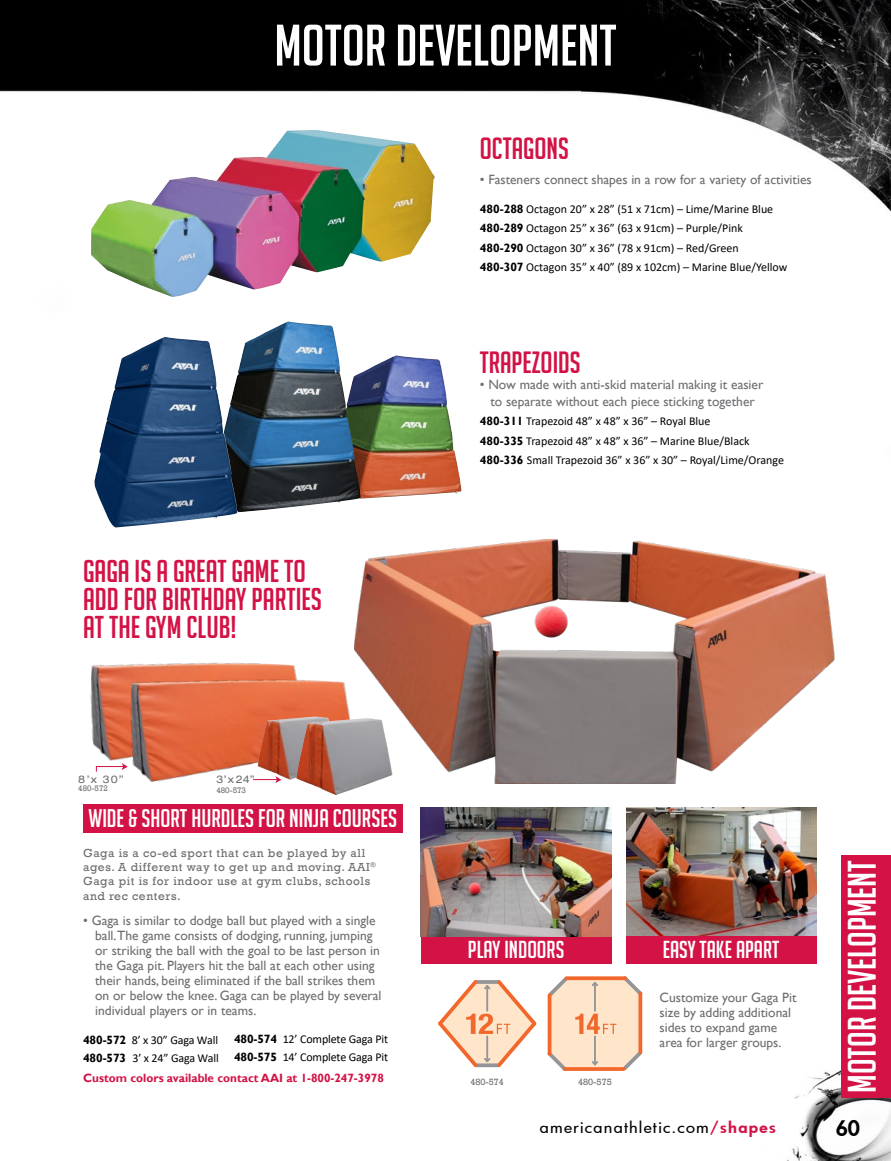
<style>
.page{position:relative;width:891px;height:1161px;background:#fff}
.page>*{position:absolute;margin:0;border:0;box-sizing:border-box;transform-origin:0 0}
.t1{font:57px "Big Noodle Titling";color:#fff}
.t2{font:38.7px "Big Noodle Titling";color:#fff}
.t3{font:30.9px/27.8px "Big Noodle Titling";color:#d31245}
.t4{font:30px "Big Noodle Titling";color:#d31245}
.t5{font:24.9px "Big Noodle Titling";color:#fff}
.t6{font:24px "Big Noodle Titling";color:#fff}
.t7{font:800 21px "Futura";color:#000}
.t8{font:500 15px "Futura";letter-spacing:.07em;color:#000;scale:1.1 1}
.t9{font:13.5px/15px "Gill Sans";color:#6d6e71}
.t10{font:12px/19.5px "Calibri";color:#000}
.t11{font:12px/14.4px "Rockwell";letter-spacing:.05em;color:#6d6e71}
.t12{font:700 12px "Gill Sans";color:#d31245}
.t13{font:expanded 10.5px "Helvetica Neue LT Std";color:#6d6e71}
.t14{font:9.3px "Rockwell";color:#6d6e71}
.t15{font:8.25px "Rockwell";color:#6d6e71}
.s1{font-family:"Gill Sans";font-weight:700}
.s2{font-weight:800;color:#d31245}
</style>
<div class="page">
<img style="left:0;top:0;width:891px;height:1161px">
<div style="left:842px;top:855px;width:49px;height:243px;background:#d31245"></div>
<img style="left:87px;top:655px;width:220px;height:116px">
<img style="left:126px;top:671px;width:228px;height:122px">
<img style="left:258px;top:717px;width:79px;height:63px">
<img style="left:296px;top:718px;width:97px;height:77px">
<svg style="left:96px;top:763px;width:32px;height:9px"></svg>
<svg style="left:253px;top:776px;width:28px;height:7px"></svg>
<svg style="left:438px;top:980px;width:98px;height:87px"></svg>
<svg style="left:547px;top:976px;width:96px;height:95px;background:#f8d3b6"></svg>
<img style="left:354px;top:539px;width:480px;height:245px">
<img style="left:532px;top:603px;width:38px;height:36px">
<div style="left:421px;top:936px;width:190px;height:27px;background:#d31245"></div>
<img style="left:421px;top:807px;width:190px;height:130px">
<img style="left:626px;top:807px;width:191px;height:129px">
<div style="left:626px;top:936px;width:191px;height:27px;background:#d31245"></div>
<div style="left:83px;top:805px;width:319px;height:28px;background:#d31245"></div>
<img style="left:91px;top:130px;width:344px;height:167px">
<img style="left:361px;top:355px;width:100px;height:143px">
<img style="left:218px;top:322px;width:143px;height:190px">
<img style="left:94px;top:337px;width:143px;height:191px">
<h1 class="t1" style="left:274px;top:15px;width:344px">MOTOR DEVELOPMENT</h1>
<h3 class="t4" style="left:480px;top:132px;width:90px">OCTAGONS</h3>
<p class="t9" style="left:480px;top:172px;width:333px">• Fasteners connect shapes in a row for a variety of activities</p>
<p class="t10" style="left:480px;top:199px;width:309px"><span class="s1">480-288</span> Octagon 20” x 28” (51 x 71cm) – Lime/Marine Blue <span class="s1">480-289</span> Octagon 25” x 36” (63 x 91cm) – Purple/Pink <span class="s1">480-290</span> Octagon 30” x 36” (78 x 91cm) – Red/Green<br><span class="s1">480-307</span> Octagon 35” x 40” (89 x 102cm) – Marine Blue/Yellow</p>
<h3 class="t3" style="left:83px;top:557px;width:240px">GAGA IS A GREAT GAME TO<br>ADD FOR BIRTHDAY PARTIES<br>AT THE GYM CLUB!</h3>
<h3 class="t4" style="left:480px;top:346px;width:102px">TRAPEZOIDS</h3>
<p class="t9" style="left:480px;top:376px;width:285px;line-height:16.5px;text-align:center">• Now made with anti-skid material making it easier to separate without each piece sticking together</p>
<p class="t10" style="left:480px;top:411px;width:306px"><span class="s1">480-311</span> Trapezoid 48” x 48” x 36” – Royal Blue<br><span class="s1">480-335</span> Trapezoid 48” x 48” x 36” – Marine Blue/Black<br><span class="s1">480-336</span> Small Trapezoid 36” x 36” x 30” – Royal/Lime/Orange</p>
<p class="t13" style="left:78px;top:772px;width:47px">8’x 30”</p>
<p class="t15" style="left:78px;top:784px;width:31px">480-572</p>
<p class="t13" style="left:216px;top:772px;width:40px">3’x 24”</p>
<p class="t15" style="left:216px;top:785px;width:31px">480-573</p>
<h3 class="t5" style="left:88px;top:805px;width:310px">WIDE &amp; SHORT HURDLES FOR NINJA COURSES</h3>
<p class="t11" style="left:83px;top:846px;width:294px">Gaga is a co-ed sport that can be played by all ages. A different way to get up and moving. AAI<sup>® </sup>Gaga pit is for indoor use at gym clubs, schools and rec centers.</p>
<p class="t9" style="left:95px;top:914px;width:288px;text-indent:-12px">• Gaga is similar to dodge ball but played with a single ball.The game consists of dodging, running, jumping or striking the ball with the goal to be last person in the Gaga pit. Players hit the ball at each other using their hands, being eliminated if the ball strikes them on or below the knee. Gaga can be played by several individual players or in teams.</p>
<p class="t10" style="left:83px;top:1031px;width:137px;line-height:18px"><span class="s1">480-572</span> 8’ x 30” Gaga Wall<br><span class="s1">480-573</span> 3’ x 24” Gaga Wall</p>
<p class="t10" style="left:234px;top:1030px;width:156px;line-height:18px"><span class="s1">480-574</span> 12’ Complete Gaga Pit<br><span class="s1">480-575</span> 14’ Complete Gaga Pit</p>
<p class="t12" style="left:83px;top:1071px;width:302px">Custom colors available contact AAI at 1-800-247-3978</p>
<h3 class="t6" style="left:468px;top:937px;width:98px">PLAY INDOORS</h3>
<h3 class="t6" style="left:663px;top:937px;width:118px">EASY TAKE APART</h3>
<p class="t14" style="left:470px;top:1077px;width:35px">480-574</p>
<p class="t14" style="left:578px;top:1077px;width:35px">480-575</p>
<p class="t9" style="left:660px;top:990px;width:138px">Customize your Gaga Pit size by adding additional sides to expand game area for larger groups.</p>
<p class="t8" style="left:540px;top:1117px;width:216px">americanathletic.com<span class="s2">/shapes</span></p>
<h2 class="t2" style="left:841px;top:1093px;width:234px;rotate:-90deg">MOTOR DEVELOPMENT</h2>
<h3 class="t7" style="left:836px;top:1115px;width:26px">60</h3>
</div>
